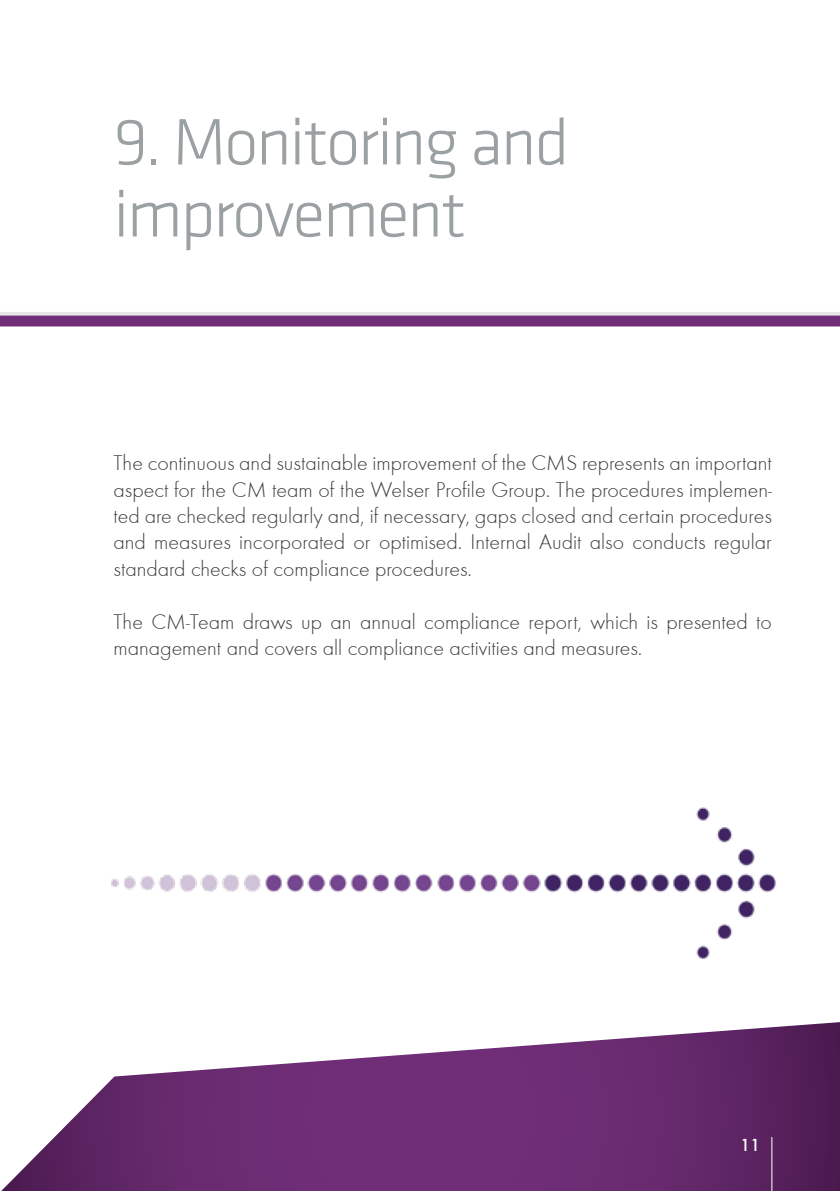
<style>
.page{position:relative;width:840px;height:1191px;background:#fff}
.page>*{position:absolute;margin:0;border:0;box-sizing:border-box;transform-origin:0 0}
.t1{font:300 68px/72px "Klavika";letter-spacing:-.03em;color:#9ba0a3}
.t2{font:300 22px/26.4px "Futura T";color:#3a3a39;text-align:justify}
.t3{font:500 18px "Futura T";color:#fff}
</style>
<div class="page">
<svg style="left:0;top:312px;width:839px;height:15px;background:#916197"></svg>
<svg style="left:1px;top:1022px;width:838px;height:169px"></svg>
<img style="left:111px;top:807px;width:665px;height:152px">
<hr style="left:771px;top:1137px;width:1px;height:54px;background:#fff">
<h1 class="t1" style="left:113px;top:107px;width:457px">9. Monitoring and improvement</h1>
<p class="t2" style="left:113px;top:450px;width:659px">The continuous and sustainable improvement of the CMS represents an important aspect for the CM team of the Welser Profile Group. The procedures implemen&shy;ted are checked regularly and, if necessary, gaps closed and certain procedures and measures incorporated or optimised. Internal Audit also conducts regular standard checks of compliance procedures.</p>
<p class="t2" style="left:113px;top:608px;width:659px">The CM-Team draws up an annual compliance report, which is presented to management and covers all compliance activities and measures.</p>
<p class="t3" style="left:739px;top:1134px;width:22px">11</p>
</div>
